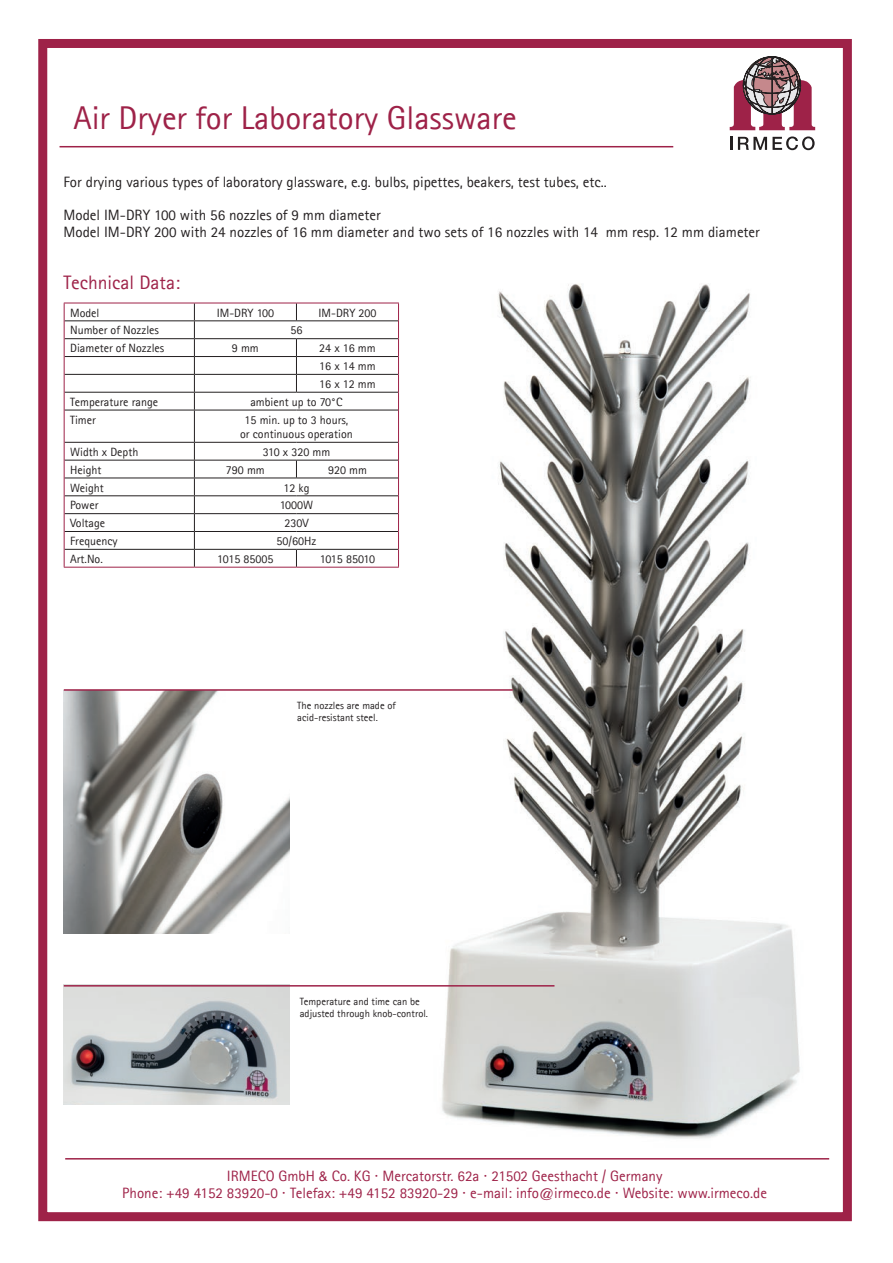
<style>
.page{position:relative;width:893px;height:1263px;background:#fff}
.page>*{position:absolute;margin:0;border:0;box-sizing:border-box;transform-origin:0 0}
.t1{font:33px "Agfa Rotis Sans Serif";color:#9e2248}
.t2{font:19.5px "Agfa Rotis Sans Serif";color:#9e2248}
.t3{font:15px/16.5px "Agfa Rotis Sans Serif";color:#231f20}
.t4{font:15px/16.5px "Agfa Rotis Sans Serif";color:#9e2248;text-align:center}
.t5{font:12px/17.9px "Agfa Rotis Sans Serif";color:#231f20;text-align:justify}
.t6{font:12px "Agfa Rotis Sans Serif";letter-spacing:-.035em;color:#231f20}
.t7{font:10.5px/12px "Agfa Rotis Sans Serif";color:#231f20}
.s1{font-family:"Helvetica";font-size:13.5px}
.s2{font-family:"Helvetica"}
</style>
<div class="page">
<div style="left:38px;top:39px;width:814px;height:1182px;border:9px solid #9e2248"></div>
<svg style="left:730px;top:56px;width:85px;height:74px"></svg>
<svg style="left:730px;top:137px;width:2px;height:13px"></svg>
<svg style="left:738px;top:136px;width:77px;height:14px"></svg>
<hr style="left:60px;top:146px;width:613px;height:1px;background:#9e2248">
<hr style="left:65px;top:1158px;width:764px;height:1px;background:#9e2248">
<svg style="left:296px;top:304px;width:1px;height:16px"></svg>
<hr style="left:65px;top:320px;width:129px;height:1px;background:#231f20">
<hr style="left:194px;top:320px;width:102px;height:1px;background:#231f20">
<hr style="left:296px;top:320px;width:102px;height:1px;background:#231f20">
<hr style="left:65px;top:338px;width:129px;height:1px;background:#231f20">
<hr style="left:194px;top:338px;width:102px;height:1px;background:#231f20">
<hr style="left:296px;top:338px;width:102px;height:1px;background:#231f20">
<hr style="left:65px;top:356px;width:129px;height:1px;background:#231f20">
<hr style="left:194px;top:356px;width:102px;height:1px;background:#231f20">
<hr style="left:296px;top:356px;width:102px;height:1px;background:#231f20">
<hr style="left:65px;top:374px;width:129px;height:1px;background:#231f20">
<hr style="left:194px;top:374px;width:102px;height:1px;background:#231f20">
<hr style="left:296px;top:374px;width:102px;height:1px;background:#231f20">
<svg style="left:296px;top:339px;width:1px;height:53px"></svg>
<hr style="left:65px;top:392px;width:129px;height:1px;background:#231f20">
<hr style="left:194px;top:392px;width:102px;height:1px;background:#231f20">
<svg style="left:194px;top:304px;width:1px;height:106px"></svg>
<hr style="left:296px;top:392px;width:102px;height:1px;background:#231f20">
<hr style="left:65px;top:410px;width:129px;height:1px;background:#231f20">
<hr style="left:194px;top:410px;width:102px;height:1px;background:#231f20">
<hr style="left:194px;top:410px;width:1px;height:32px;background:#231f20">
<hr style="left:296px;top:410px;width:102px;height:1px;background:#231f20">
<hr style="left:65px;top:442px;width:129px;height:1px;background:#231f20">
<hr style="left:194px;top:442px;width:102px;height:1px;background:#231f20">
<hr style="left:296px;top:442px;width:102px;height:1px;background:#231f20">
<hr style="left:65px;top:460px;width:129px;height:1px;background:#231f20">
<hr style="left:194px;top:460px;width:102px;height:1px;background:#231f20">
<hr style="left:296px;top:460px;width:102px;height:1px;background:#231f20">
<svg style="left:296px;top:460px;width:1px;height:18px"></svg>
<hr style="left:65px;top:478px;width:129px;height:1px;background:#231f20">
<hr style="left:194px;top:478px;width:102px;height:1px;background:#231f20">
<hr style="left:296px;top:478px;width:102px;height:1px;background:#231f20">
<hr style="left:65px;top:495px;width:129px;height:1px;background:#231f20">
<hr style="left:194px;top:495px;width:102px;height:1px;background:#231f20">
<hr style="left:296px;top:495px;width:102px;height:1px;background:#231f20">
<hr style="left:65px;top:513px;width:129px;height:1px;background:#231f20">
<hr style="left:194px;top:513px;width:102px;height:1px;background:#231f20">
<hr style="left:296px;top:513px;width:102px;height:1px;background:#231f20">
<hr style="left:65px;top:531px;width:129px;height:1px;background:#231f20">
<hr style="left:194px;top:531px;width:102px;height:1px;background:#231f20">
<hr style="left:296px;top:531px;width:102px;height:1px;background:#231f20">
<hr style="left:65px;top:549px;width:129px;height:1px;background:#231f20">
<hr style="left:194px;top:549px;width:102px;height:1px;background:#231f20">
<svg style="left:194px;top:443px;width:1px;height:124px"></svg>
<hr style="left:296px;top:549px;width:102px;height:1px;background:#231f20">
<svg style="left:296px;top:550px;width:1px;height:17px"></svg>
<hr style="left:64px;top:303px;width:130px;height:1px;background:#9e2248">
<hr style="left:194px;top:303px;width:102px;height:1px;background:#9e2248">
<hr style="left:296px;top:303px;width:103px;height:1px;background:#9e2248">
<svg style="left:64px;top:303px;width:1px;height:107px"></svg>
<hr style="left:64px;top:410px;width:1px;height:32px;background:#9e2248">
<svg style="left:398px;top:303px;width:1px;height:107px"></svg>
<hr style="left:398px;top:410px;width:1px;height:32px;background:#9e2248">
<svg style="left:64px;top:442px;width:1px;height:125px"></svg>
<hr style="left:64px;top:567px;width:130px;height:1px;background:#9e2248">
<hr style="left:194px;top:567px;width:102px;height:1px;background:#9e2248">
<svg style="left:398px;top:442px;width:1px;height:125px"></svg>
<hr style="left:296px;top:567px;width:103px;height:1px;background:#9e2248">
<img style="left:410px;top:284px;width:390px;height:855px">
<img style="left:64px;top:691px;width:225px;height:243px">
<img style="left:64px;top:986px;width:225px;height:118px">
<hr style="left:64px;top:689px;width:449px;height:2px;background:#9e2248">
<hr style="left:64px;top:985px;width:490px;height:1px;background:#9e2248">
<h1 class="t1" style="left:73px;top:98px;width:445px">Air Dryer for Laboratory Glassware</h1>
<p class="t3" style="left:64px;top:174px;width:545px">For drying various types of laboratory glassware, e.g. bulbs, pipettes, beakers, test tubes, etc..</p>
<p class="t3" style="left:64px;top:207px;width:698px">Model IM-DRY 100 with 56 nozzles of 9 mm diameter<br>Model IM-DRY 200 with 24 nozzles of 16 mm diameter and two sets of 16 nozzles with 14 mm resp. 12 mm diameter</p>
<h2 class="t2" style="left:64px;top:271px;width:118px">Technical Data:</h2>
<p class="t5" style="left:70px;top:303px;width:31px">Model</p>
<p class="t5" style="left:217px;top:303px;width:59px">IM-DRY 100</p>
<p class="t5" style="left:318px;top:303px;width:59px">IM-DRY 200</p>
<p class="t5" style="left:70px;top:321px;width:90px">Number of Nozzles</p>
<p class="t5" style="left:290px;top:321px;width:13px">56</p>
<p class="t5" style="left:70px;top:339px;width:96px">Diameter of Nozzles</p>
<p class="t5" style="left:232px;top:339px;width:28px">9 mm</p>
<p class="t5" style="left:319px;top:339px;width:58px">24 x 16 mm 16 x 14 mm 16 x 12 mm</p>
<p class="t5" style="left:70px;top:393px;width:89px">Temperature range</p>
<p class="t5" style="left:250px;top:393px;width:94px">ambient up to 70°C</p>
<p class="t5" style="left:70px;top:410px;width:27px">Timer</p>
<p class="t5" style="left:240px;top:412px;width:114px;line-height:14.4px;text-align:center">15 min. up to 3 hours, or continuous operation</p>
<p class="t5" style="left:70px;top:443px;width:70px">Width x Depth</p>
<p class="t5" style="left:263px;top:443px;width:69px">310 x 320 mm</p>
<p class="t5" style="left:70px;top:461px;width:33px">Height</p>
<p class="t5" style="left:226px;top:461px;width:40px">790 mm</p>
<p class="t5" style="left:328px;top:461px;width:40px">920 mm</p>
<p class="t5" style="left:70px;top:478px;width:35px">Weight</p>
<p class="t5" style="left:283px;top:478px;width:27px">12 kg</p>
<p class="t5" style="left:70px;top:496px;width:30px">Power</p>
<p class="t5" style="left:280px;top:496px;width:35px">1000W</p>
<p class="t5" style="left:70px;top:514px;width:37px">Voltage</p>
<p class="t5" style="left:284px;top:514px;width:26px">230V</p>
<p class="t5" style="left:70px;top:532px;width:49px">Frequency</p>
<p class="t5" style="left:277px;top:532px;width:41px">50/60Hz</p>
<p class="t5" style="left:70px;top:550px;width:34px">Art.No.</p>
<p class="t5" style="left:217px;top:550px;width:58px">1015 85005</p>
<p class="t6" style="left:320px;top:552px;width:57px">1015 85010</p>
<p class="t7" style="left:297px;top:699px;width:100px">The nozzles are made of acid-resistant steel.</p>
<p class="t7" style="left:300px;top:996px;width:130px">Temperature and time can be adjusted through knob-control.</p>
<p class="t4" style="left:122px;top:1168px;width:646px">IRMECO GmbH <span class="s1">&amp;</span> Co. KG <span class="s2">·</span> Mercatorstr. 62a <span class="s2">·</span> 21502 Geesthacht / Germany<br>Phone: +49 4152 83920-0 <span class="s2">·</span> Telefax: +49 4152 83920-29 <span class="s2">·</span> e-mail: info@irmeco.de <span class="s2">·</span> Website: www.irmeco.de</p>
</div>
